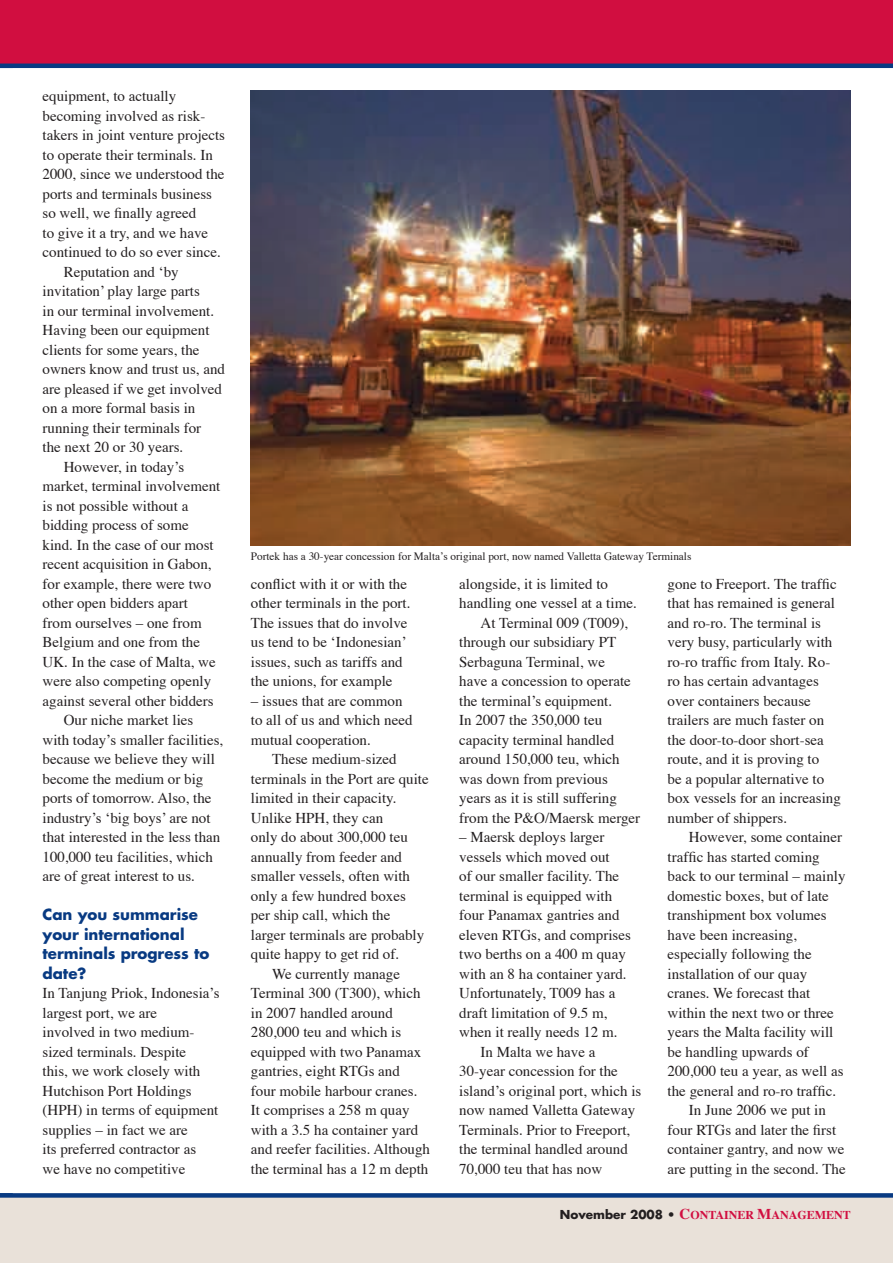
<style>
.page{position:relative;width:893px;height:1263px;background:#fff}
.page>*{position:absolute;margin:0;border:0;box-sizing:border-box;transform-origin:0 0}
.t1{font:15px/19.5px "Times";color:#231f20}
.t2{font:700 15px/19.5px "Futura";color:#083a82}
.t3{font:700 12px "Times";color:#d10e40}
.t4{font:11.25px "Times";color:#231f20}
.s1{font-family:"Futura";color:#231f20}
.s2{font-size:15px}
</style>
<div class="page">
<div style="left:0;top:1195px;width:893px;height:68px;background:#e9e1d9"></div>
<div style="left:0;top:0;width:893px;height:68px;background:#d10e40"></div>
<hr style="left:0;top:64px;width:893px;height:4px;background:#083a82">
<div style="left:0;top:1193px;width:893px;height:5px;background:#083a82"></div>
<img style="left:251px;top:91px;width:599px;height:455px">
<p class="t1" style="left:43px;top:85px;width:135px">equipment, to actually</p>
<p class="t1" style="left:43px;top:104px;width:164px">becoming involved as risk-</p>
<p class="t1" style="left:43px;top:124px;width:184px">takers in joint venture projects</p>
<p class="t1" style="left:43px;top:143px;width:172px">to operate their terminals. In</p>
<p class="t1" style="left:43px;top:163px;width:184px">2000, since we understood the</p>
<p class="t1" style="left:43px;top:182px;width:171px">ports and terminals business</p>
<p class="t1" style="left:43px;top:202px;width:155px">so well, we finally agreed</p>
<p class="t1" style="left:43px;top:221px;width:167px">to give it a try, and we have</p>
<p class="t1" style="left:43px;top:241px;width:180px">continued to do so ever since.</p>
<p class="t1" style="left:64px;top:260px;width:116px">Reputation and ‘by</p>
<p class="t1" style="left:43px;top:280px;width:159px">invitation’ play large parts</p>
<p class="t1" style="left:43px;top:299px;width:173px">in our terminal involvement.</p>
<p class="t1" style="left:43px;top:319px;width:169px">Having been our equipment</p>
<p class="t1" style="left:43px;top:338px;width:159px">clients for some years, the</p>
<p class="t1" style="left:43px;top:358px;width:184px">owners know and trust us, and</p>
<p class="t1" style="left:43px;top:377px;width:181px">are pleased if we get involved</p>
<p class="t1" style="left:43px;top:397px;width:154px">on a more formal basis in</p>
<p class="t1" style="left:43px;top:416px;width:160px">running their terminals for</p>
<p class="t1" style="left:43px;top:436px;width:142px">the next 20 or 30 years.</p>
<p class="t1" style="left:64px;top:455px;width:122px">However, in today’s</p>
<p class="t1" style="left:43px;top:475px;width:179px">market, terminal involvement</p>
<p class="t1" style="left:43px;top:494px;width:147px">is not possible without a</p>
<p class="t1" style="left:43px;top:514px;width:148px">bidding process of some</p>
<p class="t1" style="left:43px;top:533px;width:173px">kind. In the case of our most</p>
<p class="t1" style="left:43px;top:553px;width:171px">recent acquisition in Gabon,</p>
<p class="t1" style="left:43px;top:572px;width:170px">for example, there were two</p>
<p class="t1" style="left:43px;top:592px;width:147px">other open bidders apart</p>
<p class="t1" style="left:43px;top:611px;width:161px">from ourselves – one from</p>
<p class="t1" style="left:43px;top:631px;width:159px">Belgium and one from the</p>
<p class="t1" style="left:43px;top:650px;width:175px">UK. In the case of Malta, we</p>
<p class="t1" style="left:43px;top:670px;width:170px">were also competing openly</p>
<p class="t1" style="left:43px;top:689px;width:173px">against several other bidders</p>
<p class="t1" style="left:64px;top:709px;width:131px">Our niche market lies</p>
<p class="t1" style="left:43px;top:728px;width:182px">with today’s smaller facilities,</p>
<p class="t1" style="left:43px;top:748px;width:174px">because we believe they will</p>
<p class="t1" style="left:43px;top:767px;width:162px">become the medium or big</p>
<p class="t1" style="left:43px;top:787px;width:171px">ports of tomorrow. Also, the</p>
<p class="t1" style="left:43px;top:806px;width:170px">industry’s ‘big boys’ are not</p>
<p class="t1" style="left:43px;top:826px;width:179px">that interested in the less than</p>
<p class="t1" style="left:43px;top:845px;width:172px">100,000 teu facilities, which</p>
<p class="t1" style="left:43px;top:865px;width:154px">are of great interest to us.</p>
<p class="t2" style="left:43px;top:904px;width:168px">Can you summarise your international terminals progress to date?</p>
<p class="t1" style="left:43px;top:982px;width:178px">In Tanjung Priok, Indonesia’s largest port, we are<br>involved in two medium&shy;sized terminals. Despite<br>this, we work closely with<br>Hutchison Port Holdings (HPH) in terms of equipment supplies – in fact we are<br>its preferred contractor as<br>we have no competitive</p>
<p class="t4" style="left:251px;top:545px;width:442px">Portek has a 30-year concession for Malta’s original port, now named Valletta Gateway Terminals</p>
<p class="t1" style="left:251px;top:572px;width:161px">conflict with it or with the other terminals in the port.<br>The issues that do involve us tend to be ‘Indonesian’ issues, such as tariffs and the unions, for example</p>
<p class="t1" style="left:251px;top:689px;width:163px">– issues that are common to all of us and which need mutual cooperation.</p>
<p class="t1" style="left:272px;top:748px;width:126px">These medium-sized</p>
<p class="t1" style="left:251px;top:767px;width:179px">terminals in the Port are quite</p>
<p class="t1" style="left:251px;top:787px;width:147px">limited in their capacity.</p>
<p class="t1" style="left:251px;top:806px;width:134px">Unlike HPH, they can</p>
<p class="t1" style="left:251px;top:826px;width:159px">only do about 300,000 teu</p>
<p class="t1" style="left:251px;top:845px;width:153px">annually from feeder and</p>
<p class="t1" style="left:251px;top:865px;width:161px">smaller vessels, often with</p>
<p class="t1" style="left:251px;top:884px;width:156px">only a few hundred boxes</p>
<p class="t1" style="left:251px;top:904px;width:141px">per ship call, which the</p>
<p class="t1" style="left:251px;top:923px;width:175px">larger terminals are probably</p>
<p class="t1" style="left:251px;top:943px;width:150px">quite happy to get rid of.</p>
<p class="t1" style="left:272px;top:962px;width:129px">We currently manage</p>
<p class="t1" style="left:251px;top:982px;width:171px">Terminal 300 (T300), which</p>
<p class="t1" style="left:251px;top:1001px;width:144px">in 2007 handled around</p>
<p class="t1" style="left:251px;top:1021px;width:152px">280,000 teu and which is</p>
<p class="t1" style="left:251px;top:1040px;width:172px">equipped with two Panamax</p>
<p class="t1" style="left:251px;top:1060px;width:151px">gantries, eight RTGs and</p>
<p class="t1" style="left:251px;top:1079px;width:168px">four mobile harbour cranes.</p>
<p class="t1" style="left:251px;top:1099px;width:160px">It comprises a 258 m quay</p>
<p class="t1" style="left:251px;top:1118px;width:169px">with a 3.5 ha container yard</p>
<p class="t1" style="left:251px;top:1138px;width:181px">and reefer facilities. Although</p>
<p class="t1" style="left:251px;top:1157px;width:179px">the terminal has a 12 m depth</p>
<p class="t1" style="left:459px;top:572px;width:150px">alongside, it is limited to</p>
<p class="t1" style="left:459px;top:592px;width:179px">handling one vessel at a time.</p>
<p class="t1" style="left:480px;top:611px;width:149px">At Terminal 009 (T009),</p>
<p class="t1" style="left:459px;top:631px;width:159px">through our subsidiary PT</p>
<p class="t1" style="left:459px;top:650px;width:147px">Serbaguna Terminal, we</p>
<p class="t1" style="left:459px;top:670px;width:173px">have a concession to operate</p>
<p class="t1" style="left:459px;top:689px;width:154px">the terminal’s equipment.</p>
<p class="t1" style="left:459px;top:709px;width:144px">In 2007 the 350,000 teu</p>
<p class="t1" style="left:459px;top:728px;width:156px">capacity terminal handled</p>
<p class="t1" style="left:459px;top:748px;width:162px">around 150,000 teu, which</p>
<p class="t1" style="left:459px;top:767px;width:150px">was down from previous</p>
<p class="t1" style="left:459px;top:787px;width:159px">years as it is still suffering</p>
<p class="t1" style="left:459px;top:806px;width:182px">from the P&amp;O/Maersk merger</p>
<p class="t1" style="left:459px;top:826px;width:147px">– Maersk deploys larger</p>
<p class="t1" style="left:459px;top:845px;width:152px">vessels which moved out</p>
<p class="t1" style="left:459px;top:865px;width:161px">of our smaller facility. The</p>
<p class="t1" style="left:459px;top:884px;width:154px">terminal is equipped with</p>
<p class="t1" style="left:459px;top:904px;width:162px">four Panamax gantries and</p>
<p class="t1" style="left:459px;top:923px;width:173px">eleven RTGs, and comprises</p>
<p class="t1" style="left:459px;top:943px;width:168px">two berths on a 400 m quay</p>
<p class="t1" style="left:459px;top:962px;width:169px">with an 8 ha container yard.</p>
<p class="t1" style="left:459px;top:982px;width:158px">Unfortunately, T009 has a</p>
<p class="t1" style="left:459px;top:1001px;width:150px">draft limitation of 9.5 m,</p>
<p class="t1" style="left:459px;top:1021px;width:160px">when it really needs 12 m.</p>
<p class="t1" style="left:480px;top:1040px;width:116px">In Malta we have a</p>
<p class="t1" style="left:459px;top:1060px;width:160px">30-year concession for the</p>
<p class="t1" style="left:459px;top:1079px;width:184px">island’s original port, which is</p>
<p class="t1" style="left:459px;top:1099px;width:177px">now named Valletta Gateway</p>
<p class="t1" style="left:459px;top:1118px;width:173px">Terminals. Prior to Freeport,</p>
<p class="t1" style="left:459px;top:1138px;width:170px">the terminal handled around</p>
<p class="t1" style="left:459px;top:1157px;width:144px">70,000 teu that has now</p>
<p class="t1" style="left:668px;top:572px;width:175px">gone to Freeport. The traffic that has remained is general and ro-ro. The terminal is very busy, particularly with ro-ro traffic from Italy. Ro&shy;ro has certain advantages over containers because trailers are much faster on the door-to-door short-sea route, and it is proving to<br>be a popular alternative to box vessels for an increasing number of shippers.</p>
<p class="t1" style="left:689px;top:826px;width:155px">However, some container</p>
<p class="t1" style="left:668px;top:845px;width:154px">traffic has started coming</p>
<p class="t1" style="left:668px;top:865px;width:179px">back to our terminal – mainly</p>
<p class="t1" style="left:668px;top:884px;width:163px">domestic boxes, but of late</p>
<p class="t1" style="left:668px;top:904px;width:161px">transhipment box volumes</p>
<p class="t1" style="left:668px;top:923px;width:131px">have been increasing,</p>
<p class="t1" style="left:668px;top:943px;width:146px">especially following the</p>
<p class="t1" style="left:668px;top:962px;width:141px">installation of our quay</p>
<p class="t1" style="left:668px;top:982px;width:144px">cranes. We forecast that</p>
<p class="t1" style="left:668px;top:1001px;width:168px">within the next two or three</p>
<p class="t1" style="left:668px;top:1021px;width:167px">years the Malta facility will</p>
<p class="t1" style="left:668px;top:1040px;width:143px">be handling upwards of</p>
<p class="t1" style="left:668px;top:1060px;width:178px">200,000 teu a year, as well as</p>
<p class="t1" style="left:668px;top:1079px;width:170px">the general and ro-ro traffic.</p>
<p class="t1" style="left:689px;top:1099px;width:139px">In June 2006 we put in</p>
<p class="t1" style="left:668px;top:1118px;width:170px">four RTGs and later the first</p>
<p class="t1" style="left:668px;top:1138px;width:178px">container gantry, and now we</p>
<p class="t1" style="left:668px;top:1157px;width:180px">are putting in the second. The</p>
<p class="t3" style="left:560px;top:1204px;width:292px"><span class="s1">November 2008 •</span> <span class="s2">C</span>ONTAINER <span class="s2">M</span>ANAGEMENT</p>
</div>
